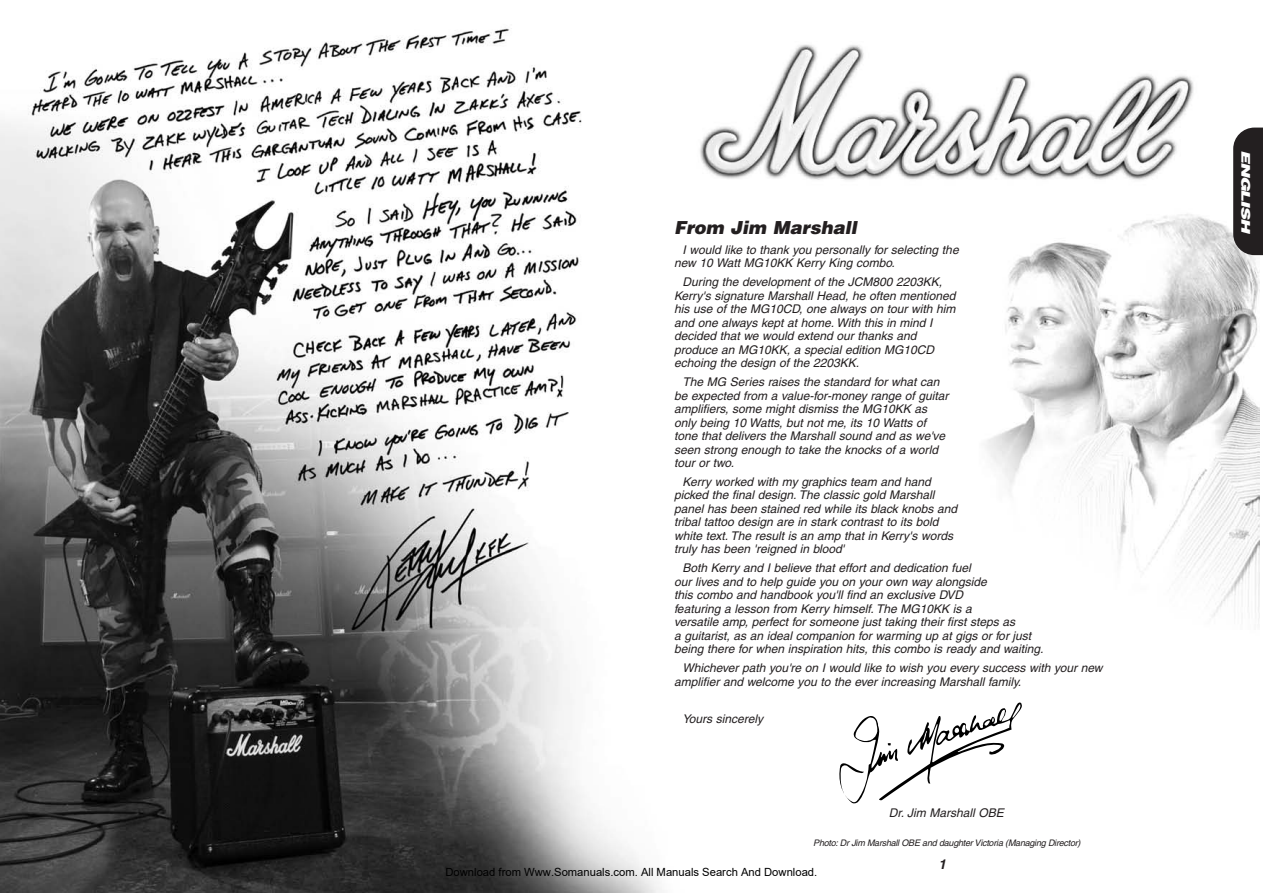
<style>
.page{position:relative;width:1263px;height:893px;background:#fff}
.page>*{position:absolute;margin:0;border:0;box-sizing:border-box;transform-origin:0 0}
.t1{font:italic 900 18px "Helvetica";color:#231f20}
.t2{font:italic 700 13.5px "Helvetica";color:#231f20}
.t3{font:italic 12px/13.5px "Helvetica";color:#231f20}
.t4{font:italic 900 12px "Helvetica";letter-spacing:-.065em;color:#fff;scale:1.5 1}
.t5{font:11.25px "Arial";color:#000}
.t6{font:italic 9px "Helvetica";letter-spacing:-.03em;color:#231f20}
</style>
<div class="page">
<img style="left:0;top:28px;width:1259px;height:865px">
<svg style="left:838px;top:702px;width:184px;height:102px"></svg>
<svg style="left:1233px;top:128px;width:30px;height:127px;background:#2e2a2b"></svg>
<h1 class="t1" style="left:674px;top:217px;width:184px">From Jim Marshall</h1>
<p class="t3" style="left:674px;top:244px;width:286px;text-indent:9px">I would like to thank you personally for selecting the new 10 Watt MG10KK Kerry King combo.</p>
<p class="t3" style="left:674px;top:276px;width:283px;text-indent:9px">During the development of the JCM800 2203KK, Kerry's signature Marshall Head, he often mentioned his use of the MG10CD, one always on tour with him and one always kept at home. With this in mind I decided that we would extend our thanks and produce an MG10KK, a special edition MG10CD echoing the design of the 2203KK.</p>
<p class="t3" style="left:674px;top:376px;width:276px;text-indent:9px">The MG Series raises the standard for what can be expected from a value-for-money range of guitar amplifiers, some might dismiss the MG10KK as only being 10 Watts, but not me, its 10 Watts of tone that delivers the Marshall sound and as we've seen strong enough to take the knocks of a world tour or two.</p>
<p class="t3" style="left:674px;top:476px;width:285px;text-indent:9px">Kerry worked with my graphics team and hand picked the final design. The classic gold Marshall panel has been stained red while its black knobs and tribal tattoo design are in stark contrast to its bold white text. The result is an amp that in Kerry's words truly has been 'reigned in blood'</p>
<p class="t3" style="left:674px;top:562px;width:371px;text-indent:9px">Both Kerry and I believe that effort and dedication fuel<br>our lives and to help guide you on your own way alongside<br>this combo and handbook you'll find an exclusive DVD<br>featuring a lesson from Kerry himself. The MG10KK is a<br>versatile amp, perfect for someone just taking their first steps as<br>a guitarist, as an ideal companion for warming up at gigs or for just being there for when inspiration hits, this combo is ready and waiting.</p>
<p class="t3" style="left:674px;top:662px;width:430px;text-indent:9px">Whichever path you're on I would like to wish you every success with your new amplifier and welcome you to the ever increasing Marshall family.</p>
<p class="t3" style="left:682px;top:713px;width:82px">Yours sincerely</p>
<p class="t3" style="left:889px;top:807px;width:116px">Dr. Jim Marshall OBE</p>
<p class="t6" style="left:813px;top:839px;width:269px">Photo: Dr Jim Marshall OBE and daughter Victoria (Managing Director)</p>
<p class="t5" style="left:445px;top:865px;width:373px">Download from Www.Somanuals.com. All Manuals Search And Download.</p>
<p class="t2" style="left:939px;top:859px;width:9px">1</p>
<p class="t4" style="left:1253px;top:150px;width:57px;rotate:90deg">ENGLISH</p>
</div>
